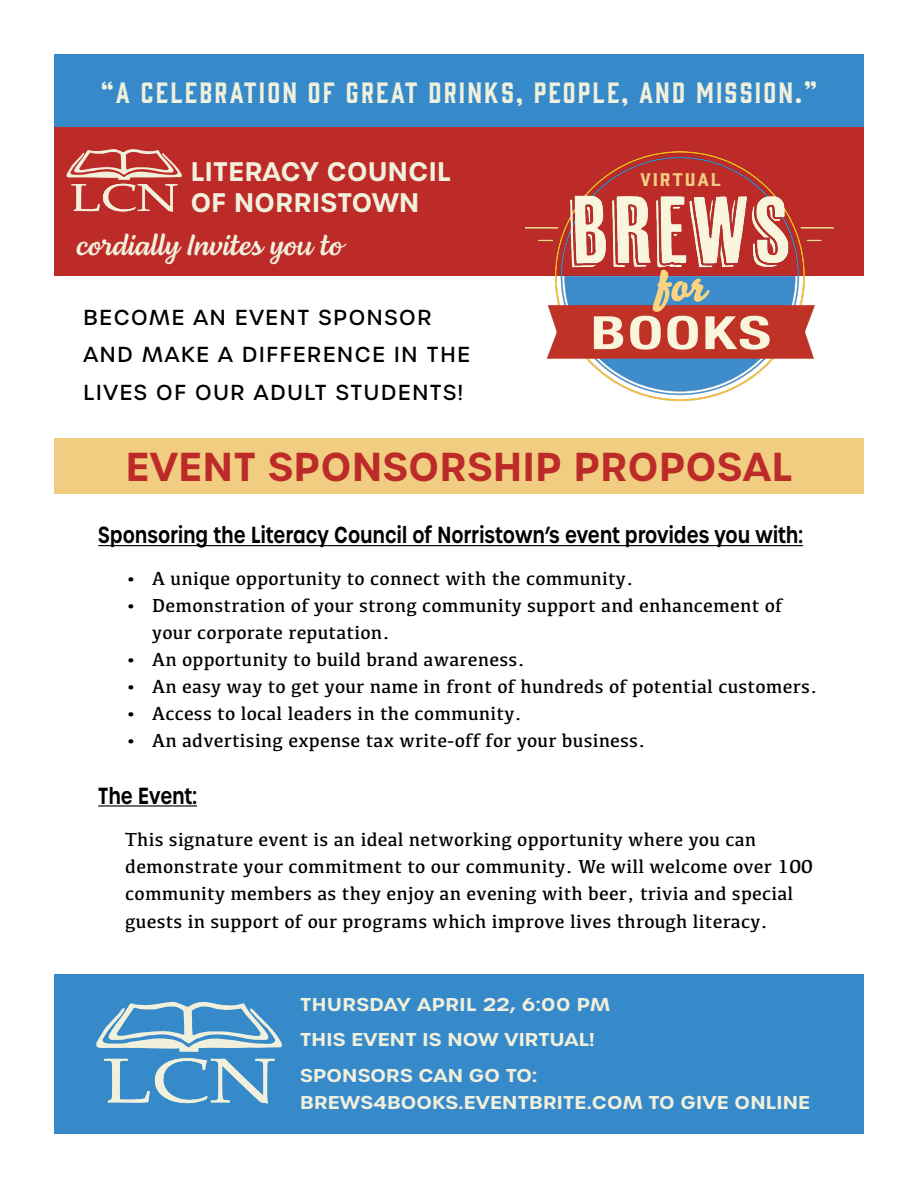
<style>
.page{position:relative;width:918px;height:1188px;background:#fff}
.page>*{position:absolute;margin:0;border:0;box-sizing:border-box;transform-origin:0 0}
.t1{font:600 39px "Urbane";letter-spacing:.02em;color:#bd2b28}
.t2{font:30px "Lemongrass Script";color:#f1f0dc}
.t3{font:27px "Gin";letter-spacing:.08em;color:#f1f0dc}
.t4{font:600 25.95px/31.2px "Urbane";letter-spacing:.02em;color:#f1f0dc}
.t5{font:600 22.5px "Urbane";letter-spacing:.01em;color:#000;scale:.8 1}
.t6{font:500 21px/37.5px "Urbane";letter-spacing:.08em;color:#000}
.t7{font:19.5px/27px "Kefa";letter-spacing:.01em;color:#000}
.t8{font:600 18px/35.2px "Urbane";letter-spacing:.01em;color:#f1f0dc;scale:1.1 1}
.t9{font:16.8px "Gin";letter-spacing:.08em;color:#f1cd80;scale:1.32 1}
</style>
<div class="page">
<div style="left:54px;top:54px;width:810px;height:73px;background:#368aca"></div>
<div style="left:54px;top:127px;width:810px;height:149px;background:#bd2b28"></div>
<div style="left:54px;top:438px;width:810px;height:56px;background:#f0cd80"></div>
<div style="left:54px;top:974px;width:810px;height:160px;background:#368aca"></div>
<hr style="left:98px;top:545px;width:705px;height:1px;background:#000">
<hr style="left:98px;top:805px;width:99px;height:2px;background:#000">
<svg style="left:66px;top:149px;width:116px;height:63px"></svg>
<svg style="left:96px;top:1002px;width:186px;height:50px"></svg>
<svg style="left:104px;top:1058px;width:171px;height:45px"></svg>
<img style="left:524px;top:151px;width:310px;height:250px">
<h3 class="t3" style="left:101px;top:74px;width:717px">“A CELEBRATION OF GREAT DRINKS, PEOPLE, AND MISSION.”</h3>
<h3 class="t4" style="left:191px;top:156px;width:262px">LITERACY COUNCIL<br>OF NORRISTOWN</h3>
<h2 class="t2" style="left:76px;top:227px;width:268px">cordially Invites you to</h2>
<p class="t6" style="left:84px;top:299px;width:388px">BECOME AN EVENT SPONSOR<br>AND MAKE A DIFFERENCE IN THE<br>LIVES OF OUR ADULT STUDENTS!</p>
<p class="t9" style="left:640px;top:168px;width:63px">VIRTUAL</p>
<h1 class="t1" style="left:126px;top:441px;width:668px">EVENT SPONSORSHIP PROPOSAL</h1>
<p class="t5" style="left:98px;top:520px;width:883px">Sponsoring the Literacy Council of Norristown’s event provides you with:</p>
<p class="t7" style="left:125px;top:564px;width:510px">• A unique opportunity to connect with the community.</p>
<p class="t7" style="left:152px;top:591px;width:632px;text-indent:-27px">• Demonstration of your strong community support and enhancement of your corporate reputation.</p>
<p class="t7" style="left:125px;top:645px;width:401px">• An opportunity to build brand awareness.</p>
<p class="t7" style="left:125px;top:672px;width:694px">• An easy way to get your name in front of hundreds of potential customers.</p>
<p class="t7" style="left:125px;top:699px;width:398px">• Access to local leaders in the community.</p>
<p class="t7" style="left:125px;top:726px;width:522px">• An advertising expense tax write-off for your business.</p>
<p class="t5" style="left:98px;top:780px;width:125px">The Event:</p>
<p class="t7" style="left:125px;top:826px;width:689px">This signature event is an ideal networking opportunity where you can demonstrate your commitment to our community. We will welcome over 100 community members as they enjoy an evening with beer, trivia and special guests in support of our programs which improve lives through literacy.</p>
<p class="t8" style="left:300px;top:987px;width:283px">THURSDAY APRIL 22, 6:00 PM<br>THIS EVENT IS NOW VIRTUAL!<br>SPONSORS CAN GO TO:</p>
<p class="t8" style="left:300px;top:1085px;width:465px">BREWS4BOOKS.EVENTBRITE.COM TO GIVE ONLINE</p>
</div>
